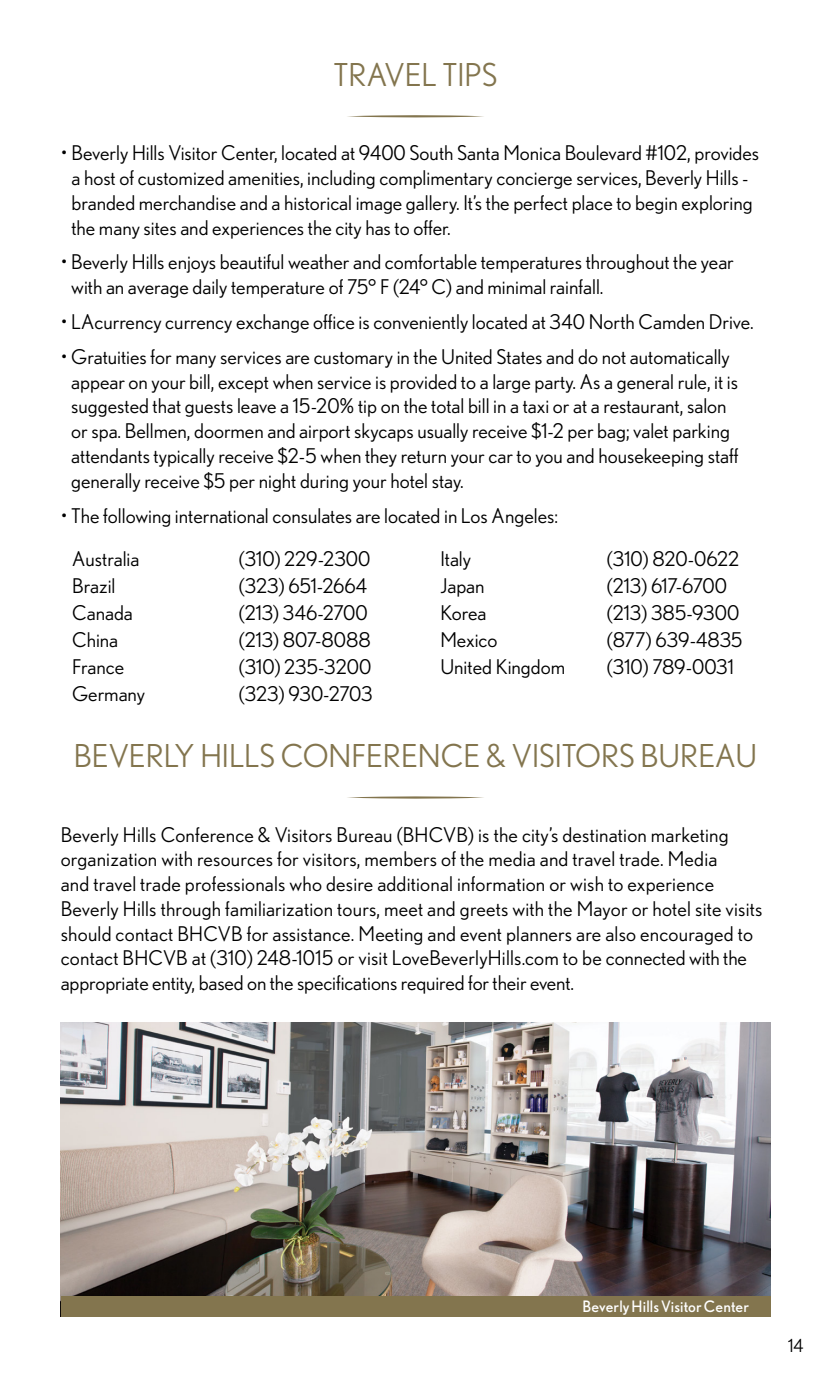
<style>
.page{position:relative;width:831px;height:1377px;background:#fff}
.page>*{position:absolute;margin:0;border:0;box-sizing:border-box;transform-origin:0 0}
.t1{font:31.5px "Nobel";color:#83754e}
.t2{font:20.25px/24.8px "Nobel";color:#000}
.t3{font:20.25px "Nobel";letter-spacing:-.02em;color:#000}
.t4{font:18px "Nobel";color:#000}
.t5{font:15.75px "Nobel";letter-spacing:.005em;color:#fff}
</style>
<div class="page">
<img style="left:61px;top:1022px;width:709px;height:274px">
<div style="left:61px;top:1296px;width:709px;height:20px;background:#83754e"></div>
<svg style="left:347px;top:796px;width:137px;height:3px"></svg>
<svg style="left:347px;top:115px;width:137px;height:2px"></svg>
<h1 class="t1" style="left:333px;top:57px;width:166px">TRAVEL TIPS</h1>
<p class="t2" style="left:71px;top:141px;width:689px;text-indent:-11px">• Beverly Hills Visitor Center, located at 9400 South Santa Monica Boulevard #102, provides a host of customized amenities, including complimentary concierge services, Beverly Hills - branded merchandise and a historical image gallery. It’s the perfect place to begin exploring the many sites and experiences the city has to offer.</p>
<p class="t2" style="left:71px;top:250px;width:664px;text-indent:-10px">• Beverly Hills enjoys beautiful weather and comfortable temperatures throughout the year with an average daily temperature of 75° F (24° C) and minimal rainfall.</p>
<p class="t2" style="left:61px;top:309px;width:694px">• LAcurrency currency exchange office is conveniently located at 340 North Camden Drive.</p>
<p class="t2" style="left:71px;top:344px;width:668px;text-indent:-10px">• Gratuities for many services are customary in the United States and do not automatically appear on your bill, except when service is provided to a large party. As a general rule, it is suggested that guests leave a 15-20% tip on the total bill in a taxi or at a restaurant, salon or spa. Bellmen, doormen and airport skycaps usually receive $1-2 per bag; valet parking attendants typically receive $2-5 when they return your car to you and housekeeping staff generally receive $5 per night during your hotel stay.</p>
<p class="t2" style="left:72px;top:493px;width:487px;line-height:43.2px;text-indent:-11px">• The following international consulates are located in Los Angeles:<br>Australia</p>
<p class="t2" style="left:440px;top:546px;width:32px">Italy</p>
<p class="t2" style="left:606px;top:546px;width:134px">(310) 820-0622</p>
<p class="t2" style="left:440px;top:573px;width:46px">Japan</p>
<p class="t2" style="left:606px;top:573px;width:121px">(213) 617-6700</p>
<p class="t2" style="left:440px;top:600px;width:48px">Korea</p>
<p class="t2" style="left:606px;top:600px;width:134px">(213) 385-9300</p>
<p class="t2" style="left:440px;top:627px;width:59px">Mexico</p>
<p class="t2" style="left:606px;top:627px;width:137px">(877) 639-4835</p>
<p class="t2" style="left:440px;top:654px;width:126px">United Kingdom</p>
<p class="t2" style="left:606px;top:654px;width:128px">(310) 789-0031</p>
<p class="t2" style="left:239px;top:546px;width:133px">(310) 229-2300</p>
<p class="t2" style="left:72px;top:573px;width:45px">Brazil</p>
<p class="t2" style="left:239px;top:573px;width:130px">(323) 651-2664</p>
<p class="t2" style="left:72px;top:600px;width:62px">Canada</p>
<p class="t2" style="left:239px;top:600px;width:130px">(213) 346-2700</p>
<p class="t2" style="left:72px;top:627px;width:48px">China</p>
<p class="t2" style="left:239px;top:627px;width:133px">(213) 807-8088</p>
<p class="t2" style="left:72px;top:654px;width:53px">France</p>
<p class="t2" style="left:239px;top:654px;width:134px">(310) 235-3200</p>
<p class="t2" style="left:72px;top:681px;width:75px">Germany</p>
<p class="t3" style="left:239px;top:682px;width:135px">(323) 930-2703</p>
<h1 class="t1" style="left:74px;top:738px;width:684px">BEVERLY HILLS CONFERENCE &amp; VISITORS BUREAU</h1>
<p class="t2" style="left:61px;top:822px;width:703px">Beverly Hills Conference &amp; Visitors Bureau (BHCVB) is the city’s destination marketing organization with resources for visitors, members of the media and travel trade. Media<br>and travel trade professionals who desire additional information or wish to experience Beverly Hills through familiarization tours, meet and greets with the Mayor or hotel site visits should contact BHCVB for assistance. Meeting and event planners are also encouraged to contact BHCVB at (310) 248-1015 or visit LoveBeverlyHills.com to be connected with the appropriate entity, based on the specifications required for their event.</p>
<p class="t5" style="left:582px;top:1297px;width:168px">Beverly Hills Visitor Center</p>
<p class="t4" style="left:787px;top:1335px;width:17px">14</p>
</div>
